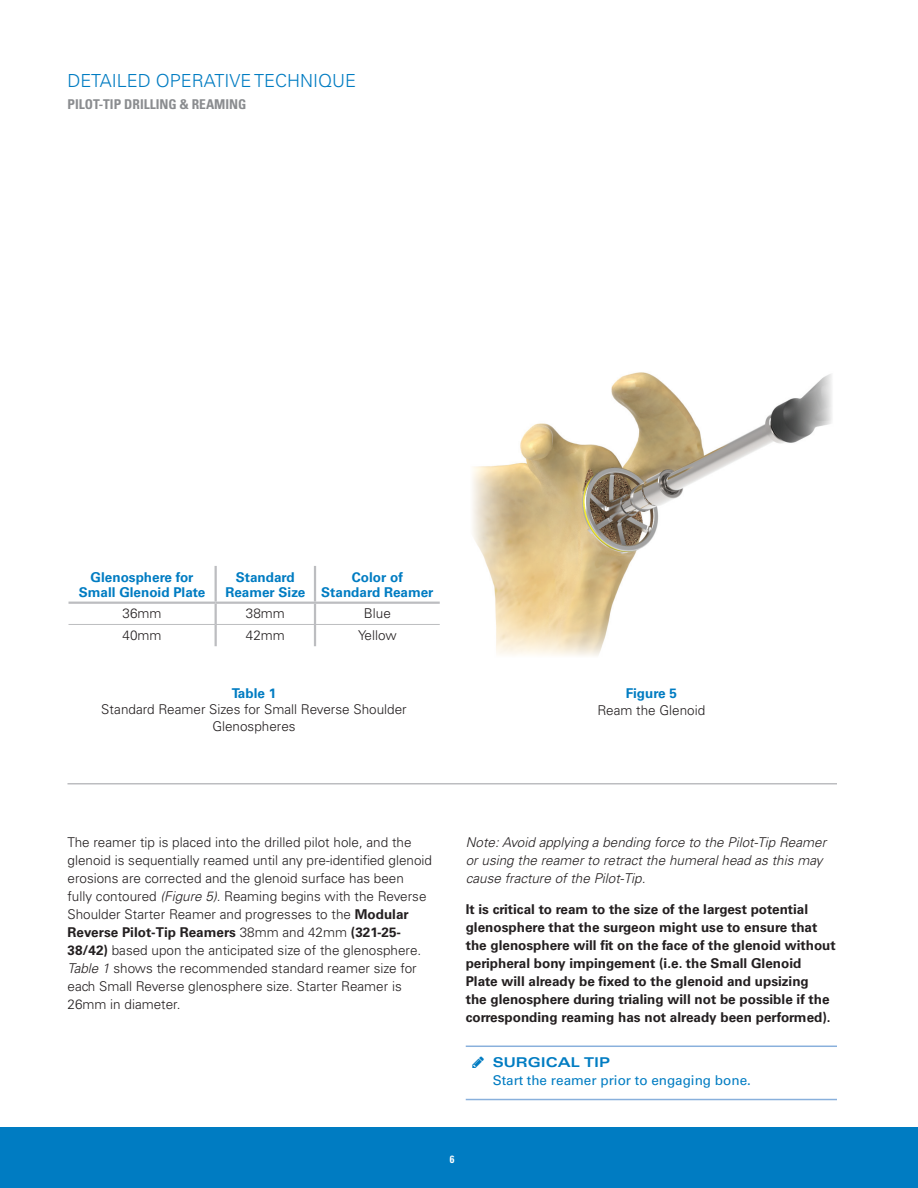
<style>
.page{position:relative;width:918px;height:1188px;background:#fff}
.page>*{position:absolute;margin:0;border:0;box-sizing:border-box;transform-origin:0 0}
.t1{font:300 18px "Univers LT Std";color:#007cc2}
.t2{font:300 13.5px/18px "Univers LT Std";color:#231f20}
.t3{font:700 13.5px/18px "Univers LT Std";color:#231f20}
.t4{font:italic 300 13.5px/18px "Univers LT Std";color:#231f20}
.t5{font:700 13.5px/15px "Univers LT Std";color:#007cc2;text-align:center}
.t6{font:13.5px "Univers LT Std";color:#007cc2}
.t7{font:700 condensed 13.5px "Univers LT Std";color:#8a8c8f}
.t8{font:700 expanded 13.5px "Univers LT Std";color:#007cc2}
.t9{font:700 condensed 10.5px "Univers LT Std";color:#fff}
.s1{font-style:italic}
.s2{font-weight:700}
</style>
<div class="page">
<div style="left:0;top:1127px;width:918px;height:61px;background:#007cc2"></div>
<hr style="left:68px;top:783px;width:769px;height:1px;background:#bcbdc0">
<hr style="left:466px;top:1046px;width:371px;height:1px;background:#89b0dc">
<hr style="left:466px;top:1099px;width:371px;height:1px;background:#89b0dc">
<hr style="left:215px;top:566px;width:2px;height:36px;background:#bcbdc0">
<hr style="left:314px;top:566px;width:2px;height:36px;background:#bcbdc0">
<hr style="left:215px;top:604px;width:2px;height:20px;background:#bcbdc0">
<hr style="left:314px;top:604px;width:2px;height:20px;background:#bcbdc0">
<hr style="left:215px;top:625px;width:2px;height:21px;background:#bcbdc0">
<hr style="left:314px;top:625px;width:2px;height:21px;background:#bcbdc0">
<hr style="left:69px;top:602px;width:147px;height:2px;background:#bcbdc0">
<hr style="left:216px;top:602px;width:99px;height:2px;background:#bcbdc0">
<hr style="left:315px;top:602px;width:125px;height:2px;background:#bcbdc0">
<hr style="left:69px;top:624px;width:147px;height:1px;background:#bcbdc0">
<hr style="left:216px;top:624px;width:99px;height:1px;background:#bcbdc0">
<hr style="left:315px;top:624px;width:125px;height:1px;background:#bcbdc0">
<img style="left:472px;top:372px;width:360px;height:284px">
<h1 class="t1" style="left:68px;top:70px;width:290px">DETAILED OPERATIVE TECHNIQUE</h1>
<p class="t7" style="left:68px;top:95px;width:181px">PILOT-TIP DRILLING &amp; REAMING</p>
<p class="t5" style="left:79px;top:570px;width:128px">Glenosphere for<br>Small Glenoid Plate</p>
<p class="t5" style="left:225px;top:570px;width:82px">Standard<br>Reamer Size</p>
<p class="t5" style="left:321px;top:570px;width:114px">Color of<br>Standard Reamer</p>
<p class="t2" style="left:123px;top:605px;width:41px">36mm</p>
<p class="t2" style="left:246px;top:605px;width:41px">38mm</p>
<p class="t2" style="left:364px;top:605px;width:29px">Blue</p>
<p class="t2" style="left:123px;top:626px;width:41px">40mm</p>
<p class="t2" style="left:246px;top:626px;width:41px">42mm</p>
<p class="t2" style="left:358px;top:626px;width:40px">Yellow</p>
<p class="t5" style="left:232px;top:685px;width:46px">Table 1</p>
<p class="t2" style="left:101px;top:701px;width:307px;line-height:16.5px;text-align:center">Standard Reamer Sizes for Small Reverse Shoulder<br>Glenospheres</p>
<p class="t5" style="left:626px;top:686px;width:53px">Figure 5</p>
<p class="t2" style="left:597px;top:701px;width:109px">Ream the Glenoid</p>
<p class="t2" style="left:68px;top:833px;width:366px">The reamer tip is placed into the drilled pilot hole, and the glenoid is sequentially reamed until any pre-identified glenoid erosions are corrected and the glenoid surface has been fully contoured <span class="s1">(Figure 5)</span>. Reaming begins with the Reverse Shoulder Starter Reamer and progresses to the <span class="s2">Modular Reverse Pilot-Tip Reamers</span> 38mm and 42mm <span class="s2">(321-25- 38/42)</span> based upon the anticipated size of the glenosphere.<br><span class="s1">Table 1</span> shows the recommended standard reamer size for each Small Reverse glenosphere size. Starter Reamer is 26mm in diameter.</p>
<p class="t4" style="left:466px;top:833px;width:362px">Note: Avoid applying a bending force to the Pilot-Tip Reamer or using the reamer to retract the humeral head as this may cause fracture of the Pilot-Tip.</p>
<p class="t3" style="left:466px;top:901px;width:372px">It is critical to ream to the size of the largest potential glenosphere that the surgeon might use to ensure that the glenosphere will fit on the face of the glenoid without peripheral bony impingement (i.e. the Small Glenoid Plate will already be fixed to the glenoid and upsizing<br>the glenosphere during trialing will not be possible if the corresponding reaming has not already been performed).</p>
<p class="t8" style="left:493px;top:1055px;width:119px">SURGICAL TIP</p>
<p class="t6" style="left:493px;top:1072px;width:260px">Start the reamer prior to engaging bone.</p>
<p class="t9" style="left:450px;top:1153px;width:6px">6</p>
</div>
